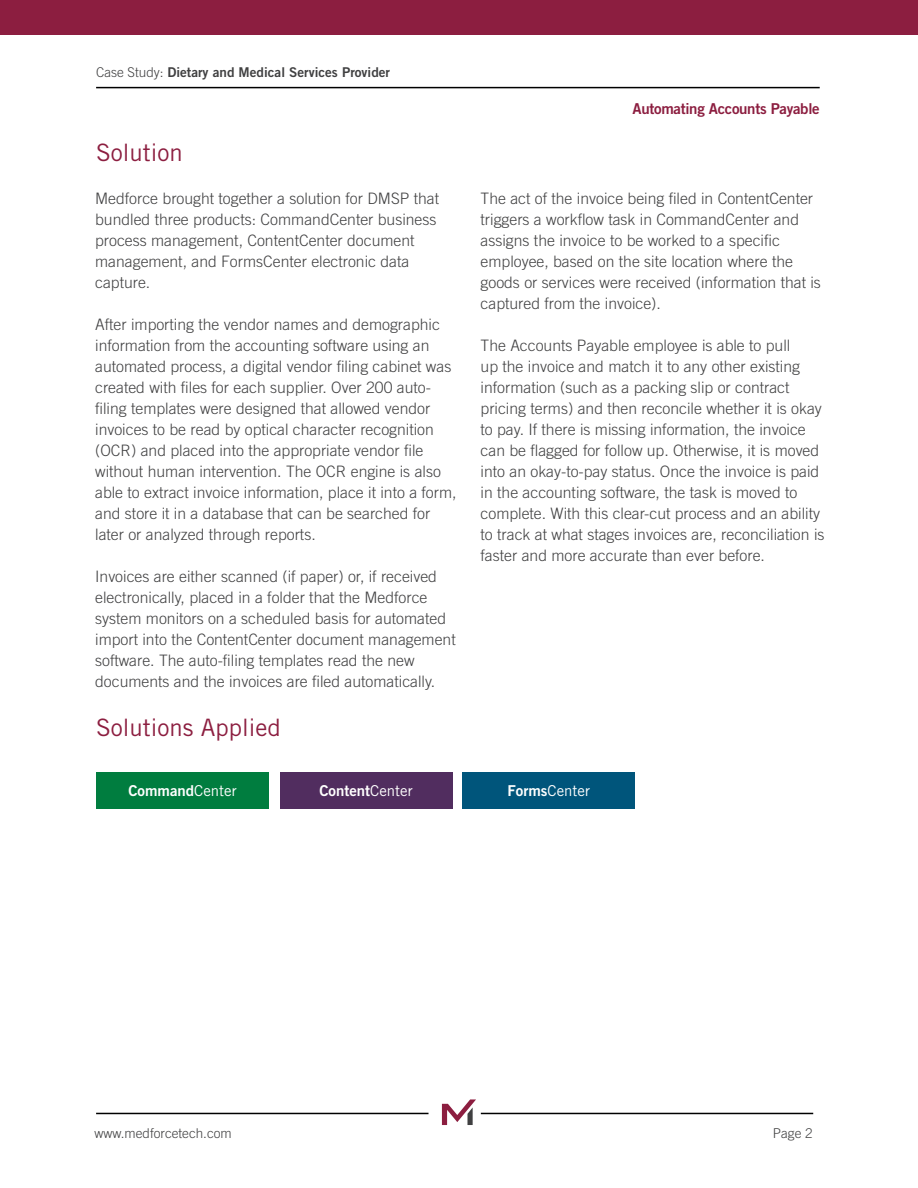
<style>
.page{position:relative;width:918px;height:1188px;background:#fff}
.page>*{position:absolute;margin:0;border:0;box-sizing:border-box;transform-origin:0 0}
.t1{font:24px "Trade Gothic";color:#8c1e40}
.t2{font:300 15.75px/21px "Trade Gothic";color:#404041}
.t3{font:15px "Trade Gothic Bold Two";color:#fff}
.t4{font:15px "Trade Gothic Bold Two";letter-spacing:-.02em;color:#8c1e40}
.t5{font:15px "Trade Gothic";color:#fff}
.t6{font:13.5px "Trade Gothic Bold Two";color:#404041}
.t7{font:300 13.5px "Trade Gothic";color:#404041}
.s1{font-family:"Trade Gothic";font-weight:300}
.s2{font-family:"Trade Gothic"}
.s3{font-family:"Trade Gothic Bold Two"}
</style>
<div class="page">
<div style="left:0;top:0;width:918px;height:35px;background:#8c1e40"></div>
<hr style="left:96px;top:87px;width:724px;height:1px;background:#000">
<div style="left:96px;top:772px;width:173px;height:36px;background:#007d3f"></div>
<div style="left:280px;top:772px;width:173px;height:36px;background:#512d5f"></div>
<div style="left:462px;top:772px;width:173px;height:36px;background:#00557b"></div>
<svg style="left:442px;top:1099px;width:34px;height:26px"></svg>
<hr style="left:96px;top:1113px;width:333px;height:1px;background:#000">
<hr style="left:481px;top:1113px;width:332px;height:1px;background:#000">
<p class="t6" style="left:96px;top:64px;width:295px"><span class="s1">Case Study:</span> Dietary and Medical Services Provider</p>
<h1 class="t1" style="left:96px;top:137px;width:88px">Solution</h1>
<p class="t2" style="left:95px;top:188px;width:345px">Medforce brought together a solution for DMSP that bundled three products: CommandCenter business process management, ContentCenter document management, and FormsCenter electronic data capture.</p>
<p class="t2" style="left:95px;top:314px;width:363px">After importing the vendor names and demographic information from the accounting software using an automated process, a digital vendor filing cabinet was created with files for each supplier. Over 200 auto&shy;filing templates were designed that allowed vendor invoices to be read by optical character recognition (OCR) and placed into the appropriate vendor file without human intervention. The OCR engine is also able to extract invoice information, place it into a form, and store it in a database that can be searched for later or analyzed through reports.</p>
<p class="t2" style="left:95px;top:566px;width:362px">Invoices are either scanned (if paper) or, if received electronically, placed in a folder that the Medforce system monitors on a scheduled basis for automated import into the ContentCenter document management software. The auto-filing templates read the new documents and the invoices are filed automatically.</p>
<h1 class="t1" style="left:96px;top:713px;width:186px">Solutions Applied</h1>
<p class="t4" style="left:633px;top:99px;width:189px">Automating Accounts Payable</p>
<p class="t2" style="left:481px;top:188px;width:342px">The act of the invoice being filed in ContentCenter triggers a workflow task in CommandCenter and assigns the invoice to be worked to a specific employee, based on the site location where the goods or services were received (information that is captured from the invoice).</p>
<p class="t2" style="left:481px;top:335px;width:345px">The Accounts Payable employee is able to pull<br>up the invoice and match it to any other existing information (such as a packing slip or contract pricing terms) and then reconcile whether it is okay to pay. If there is missing information, the invoice can be flagged for follow up. Otherwise, it is moved into an okay-to-pay status. Once the invoice is paid in the accounting software, the task is moved to complete. With this clear-cut process and an ability to track at what stages invoices are, reconciliation is faster and more accurate than ever before.</p>
<p class="t3" style="left:128px;top:782px;width:110px">Command<span class="s2">Center</span></p>
<p class="t3" style="left:319px;top:782px;width:95px">Content<span class="s2">Center</span></p>
<p class="t5" style="left:508px;top:782px;width:84px"><span class="s3">Forms</span>Center</p>
<p class="t7" style="left:94px;top:1126px;width:139px">www.medforcetech.com</p>
<p class="t7" style="left:773px;top:1126px;width:41px">Page 2</p>
</div>
